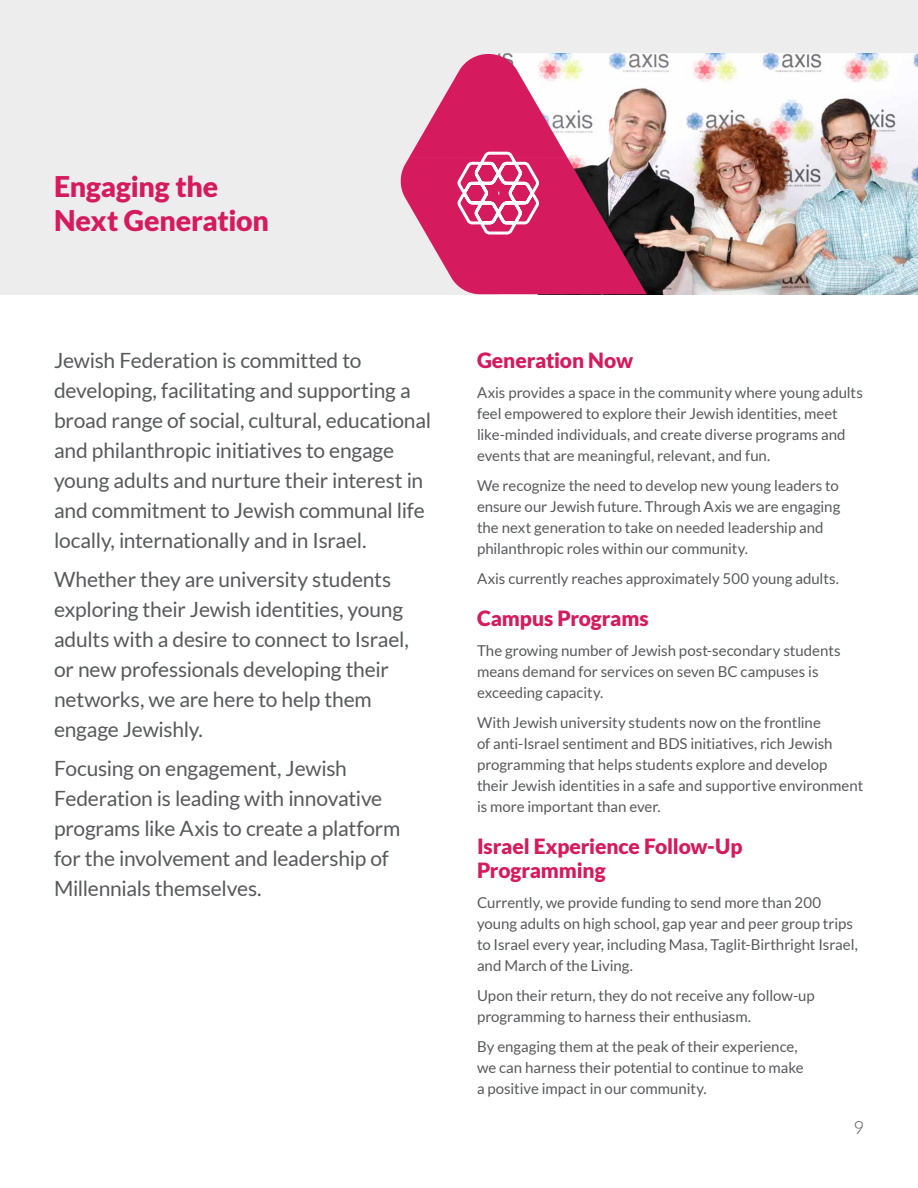
<style>
.page{position:relative;width:918px;height:1188px;background:#fff}
.page>*{position:absolute;margin:0;border:0;box-sizing:border-box;transform-origin:0 0}
.t1{font:900 28.5px/34.2px "Lato";letter-spacing:-.005em;color:#d51b5e}
.t2{font:21px/30px "Lato";letter-spacing:-.015em;color:#58595b}
.t3{font:900 21px/24px "Lato";letter-spacing:-.005em;color:#d51b5e}
.t4{font:300 18px "Lato";color:#58595b}
.t5{font:15px/21px "Lato";color:#58595b}
</style>
<div class="page">
<div style="left:0;top:0;width:918px;height:294px;background:#ededee"></div>
<img style="left:647px;top:54px;width:271px;height:240px">
<svg style="left:400px;top:53px;width:247px;height:241px;fill:#d51b5e"></svg>
<svg style="left:455px;top:150px;width:86px;height:86px;background:#e05a8b"></svg>
<h1 class="t1" style="left:54px;top:169px;width:217px">Engaging the<br>Next Generation</h1>
<p class="t2" style="left:54px;top:345px;width:379px">Jewish Federation is committed to developing, facilitating and supporting a broad range of social, cultural, educational and philanthropic initiatives to engage young adults and nurture their interest in and commitment to Jewish communal life locally, internationally and in Israel.</p>
<h2 class="t2" style="left:54px;top:564px;width:356px">Whether they are university students exploring their Jewish identities, young adults with a desire to connect to Israel, or new professionals developing their networks, we are here to help them engage Jewishly.</h2>
<h2 class="t2" style="left:54px;top:753px;width:348px">Focusing on engagement, Jewish Federation is leading with innovative programs like Axis to create a platform for the involvement and leadership of Millennials themselves.</h2>
<h2 class="t3" style="left:477px;top:348px;width:158px">Generation Now</h2>
<p class="t5" style="left:477px;top:382px;width:387px">Axis provides a space in the community where young adults feel empowered to explore their Jewish identities, meet like-minded individuals, and create diverse programs and events that are meaningful, relevant, and fun.</p>
<p class="t5" style="left:477px;top:475px;width:365px">We recognize the need to develop new young leaders to ensure our Jewish future. Through Axis we are engaging the next generation to take on needed leadership and philanthropic roles within our community.</p>
<p class="t5" style="left:477px;top:568px;width:364px">Axis currently reaches approximately 500 young adults.</p>
<h2 class="t3" style="left:477px;top:606px;width:173px">Campus Programs</h2>
<p class="t5" style="left:477px;top:640px;width:365px">The growing number of Jewish post-secondary students means demand for services on seven BC campuses is exceeding capacity.</p>
<p class="t5" style="left:477px;top:712px;width:388px">With Jewish university students now on the frontline<br>of anti-Israel sentiment and BDS initiatives, rich Jewish programming that helps students explore and develop<br>their Jewish identities in a safe and supportive environment is more important than ever.</p>
<h2 class="t3" style="left:477px;top:834px;width:267px">Israel Experience Follow-Up<br>Programming</h2>
<p class="t5" style="left:477px;top:892px;width:382px">Currently, we provide funding to send more than 200 young adults on high school, gap year and peer group trips to Israel every year, including Masa, Taglit-Birthright Israel, and March of the Living.</p>
<p class="t5" style="left:477px;top:985px;width:339px">Upon their return, they do not receive any follow-up programming to harness their enthusiasm.</p>
<p class="t5" style="left:477px;top:1036px;width:328px">By engaging them at the peak of their experience, we can harness their potential to continue to make a positive impact in our community.</p>
<p class="t4" style="left:854px;top:1118px;width:12px">9</p>
</div>
